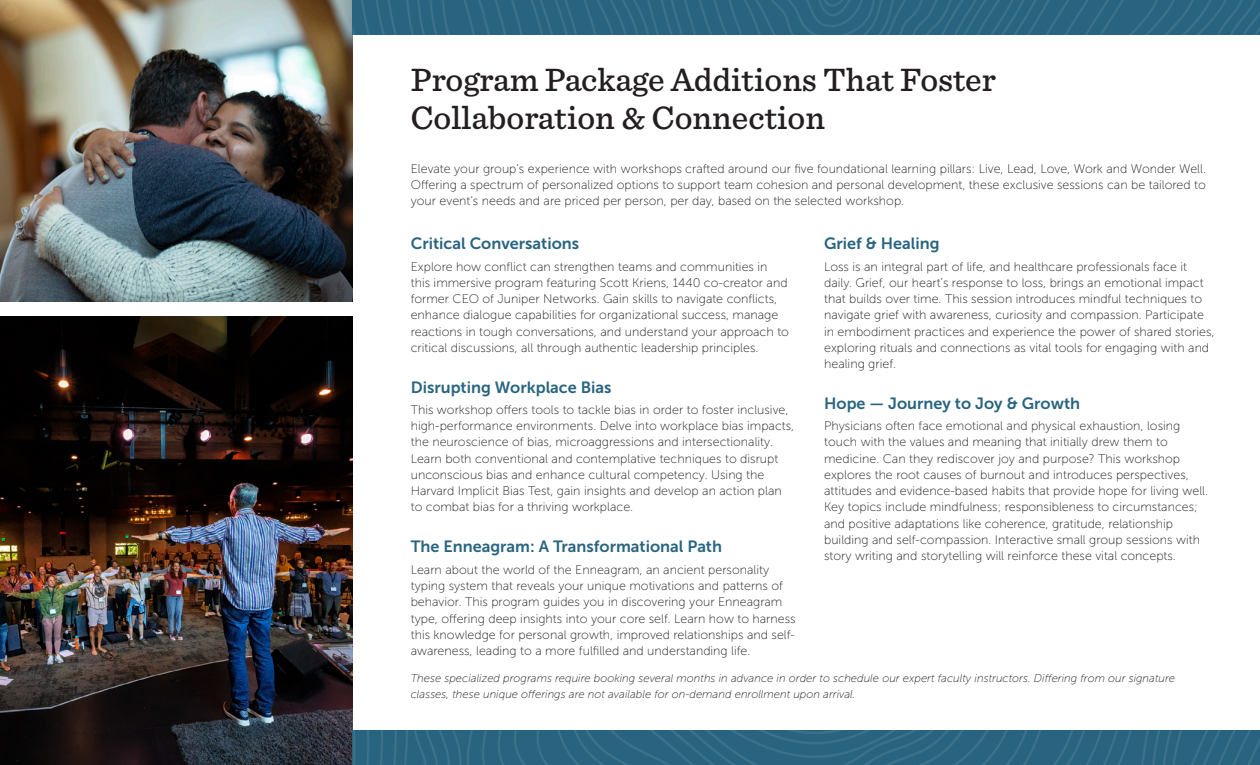
<style>
.page{position:relative;width:1260px;height:765px;background:#fff}
.page>*{position:absolute;margin:0;border:0;box-sizing:border-box;transform-origin:0 0}
.Page_Title{font:500 33.75px/37.5px "Sentinel";color:#231f20}
.Class_Name_Headers{font:16.25px "Museo Sans 700";color:#28647f}
.Main_Body_Copy{font:16.25px "Museo Sans 700";color:#28647f}
.Main_Body_Copy-2{font:12.5px/16.2px "Museo Sans 100";color:#231f20}
.Main_Body_Copy-3{font:italic 11.25px/16.2px "Museo Sans 100";color:#231f20}
</style>
<div class="page">
<img style="left:0;top:317px;width:352px;height:448px">
<img style="left:0;top:0;width:352px;height:302px">
<img style="left:352px;top:0;width:908px;height:34px">
<img style="left:352px;top:731px;width:908px;height:34px">
<p class="Page_Title" style="left:411px;top:59px;width:587px">Program Package Additions That Foster<br>Collaboration &amp; Connection</p>
<p class="Main_Body_Copy-2" style="left:411px;top:160px;width:797px;text-align:justify">Elevate your group’s experience with workshops crafted around our five foundational learning pillars: Live, Lead, Love, Work and Wonder Well.<br>Offering a spectrum of personalized options to support team cohesion and personal development, these exclusive sessions can be tailored to your event’s needs and are priced per person, per day, based on the selected workshop.</p>
<p class="Class_Name_Headers" style="left:411px;top:234px;width:170px">Critical Conversations</p>
<p class="Main_Body_Copy-2" style="left:411px;top:258px;width:380px">Explore how conflict can strengthen teams and communities in this immersive program featuring Scott Kriens, 1440 co-creator and former CEO of Juniper Networks. Gain skills to navigate conflicts, enhance dialogue capabilities for organizational success, manage reactions in tough conversations, and understand your approach to critical discussions, all through authentic leadership principles.</p>
<p class="Main_Body_Copy" style="left:411px;top:378px;width:202px">Disrupting Workplace Bias</p>
<p class="Main_Body_Copy-2" style="left:411px;top:402px;width:385px">This workshop offers tools to tackle bias in order to foster inclusive, high-performance environments. Delve into workplace bias impacts, the neuroscience of bias, microaggressions and intersectionality.<br>Learn both conventional and contemplative techniques to disrupt unconscious bias and enhance cultural competency. Using the Harvard Implicit Bias Test, gain insights and develop an action plan to combat bias for a thriving workplace.</p>
<p class="Class_Name_Headers" style="left:411px;top:537px;width:313px">The Enneagram: A Transformational Path</p>
<p class="Main_Body_Copy-2" style="left:411px;top:562px;width:386px">Learn about the world of the Enneagram, an ancient personality typing system that reveals your unique motivations and patterns of behavior. This program guides you in discovering your Enneagram type, offering deep insights into your core self. Learn how to harness this knowledge for personal growth, improved relationships and self&shy;awareness, leading to a more fulfilled and understanding life.</p>
<p class="Class_Name_Headers" style="left:824px;top:234px;width:117px">Grief &amp; Healing</p>
<p class="Main_Body_Copy-2" style="left:824px;top:258px;width:392px">Loss is an integral part of life, and healthcare professionals face it daily. Grief, our heart’s response to loss, brings an emotional impact that builds over time. This session introduces mindful techniques to navigate grief with awareness, curiosity and compassion. Participate in embodiment practices and experience the power of shared stories, exploring rituals and connections as vital tools for engaging with and healing grief.</p>
<p class="Main_Body_Copy" style="left:824px;top:394px;width:257px">Hope — Journey to Joy &amp; Growth</p>
<p class="Main_Body_Copy-2" style="left:824px;top:418px;width:386px">Physicians often face emotional and physical exhaustion, losing touch with the values and meaning that initially drew them to medicine. Can they rediscover joy and purpose? This workshop explores the root causes of burnout and introduces perspectives, attitudes and evidence-based habits that provide hope for living well.<br>Key topics include mindfulness; responsibleness to circumstances; and positive adaptations like coherence, gratitude, relationship building and self-compassion. Interactive small group sessions with story writing and storytelling will reinforce these vital concepts.</p>
<p class="Main_Body_Copy-3" style="left:411px;top:670px;width:766px">These specialized programs require booking several months in advance in order to schedule our expert faculty instructors. Differing from our signature classes, these unique offerings are not available for on-demand enrollment upon arrival.</p>
</div>
